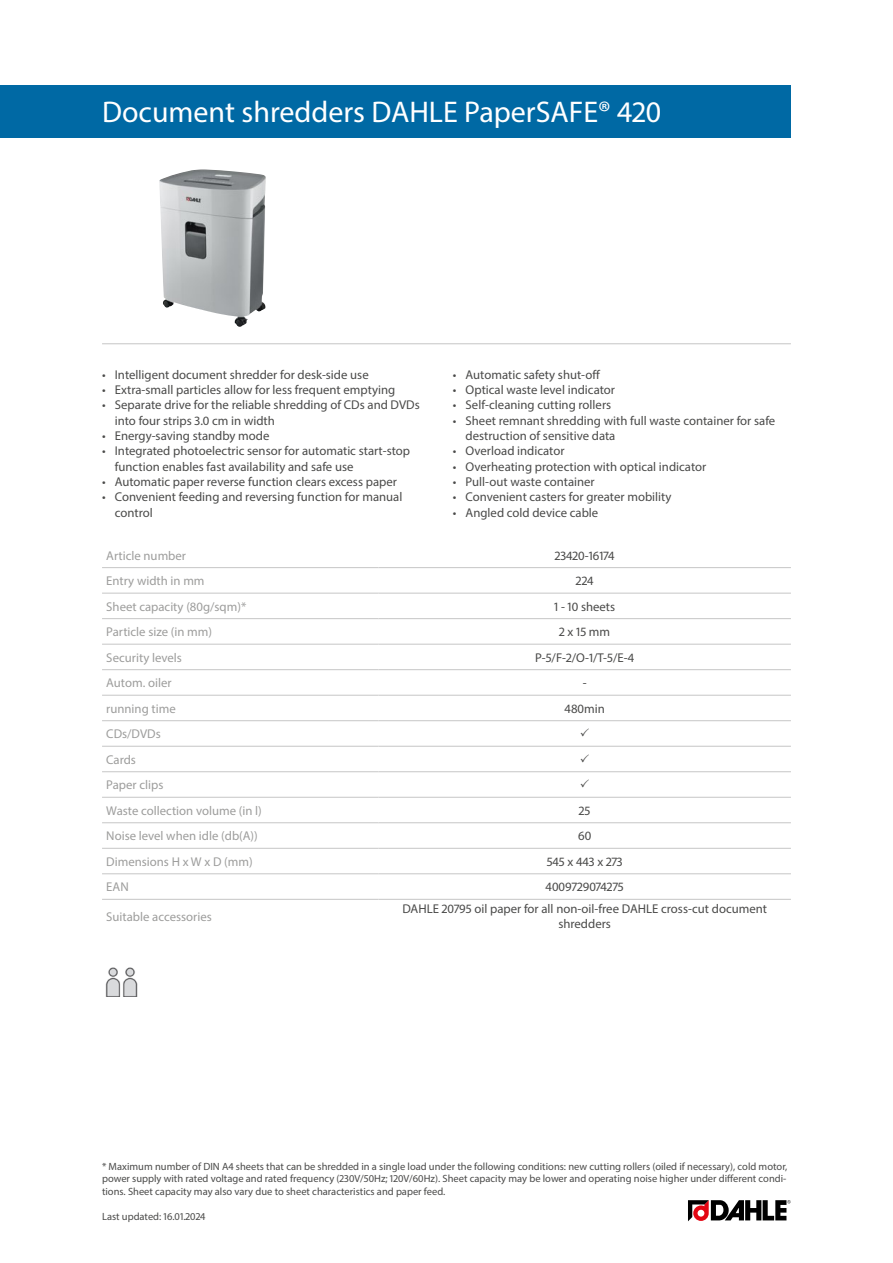
<style>
.page{position:relative;width:893px;height:1263px;background:#fff}
.page>*{position:absolute;margin:0;border:0;box-sizing:border-box;transform-origin:0 0}
.Produktname{font:30px "Myriad Pro";color:#fff}
.Produkttabelle_Zentr{font:12.75px/15.3px "Myriad Pro";color:#4a4a49}
.Produkttabelle_Links{font:12.75px "Myriad Pro";color:#9d9d9c}
.Fussnote{font:10.5px/12.6px "Myriad Pro";color:#4a4a49;text-align:justify}
</style>
<div class="page">
<img style="left:159px;top:169px;width:107px;height:158px">
<hr style="left:102px;top:343px;width:689px;height:1px;background:#c6c6c6">
<img style="left:105px;top:967px;width:33px;height:29px">
<svg style="left:688px;top:1200px;width:103px;height:21px"></svg>
<div style="left:0;top:85px;width:791px;height:53px;background:#0069a4"></div>
<hr style="left:102px;top:567px;width:276px;height:1px;background:#c6c6c6">
<hr style="left:378px;top:567px;width:413px;height:1px;background:#c6c6c6">
<hr style="left:102px;top:593px;width:276px;height:1px;background:#c6c6c6">
<hr style="left:378px;top:593px;width:413px;height:1px;background:#c6c6c6">
<hr style="left:102px;top:618px;width:276px;height:1px;background:#c6c6c6">
<hr style="left:378px;top:618px;width:413px;height:1px;background:#c6c6c6">
<hr style="left:102px;top:644px;width:276px;height:1px;background:#c6c6c6">
<hr style="left:378px;top:644px;width:413px;height:1px;background:#c6c6c6">
<hr style="left:102px;top:669px;width:276px;height:1px;background:#c6c6c6">
<hr style="left:378px;top:669px;width:413px;height:1px;background:#c6c6c6">
<hr style="left:102px;top:695px;width:276px;height:1px;background:#c6c6c6">
<hr style="left:378px;top:695px;width:413px;height:1px;background:#c6c6c6">
<hr style="left:102px;top:720px;width:276px;height:1px;background:#c6c6c6">
<hr style="left:378px;top:720px;width:413px;height:1px;background:#c6c6c6">
<hr style="left:102px;top:746px;width:276px;height:1px;background:#c6c6c6">
<hr style="left:378px;top:746px;width:413px;height:1px;background:#c6c6c6">
<hr style="left:102px;top:771px;width:276px;height:1px;background:#c6c6c6">
<hr style="left:378px;top:771px;width:413px;height:1px;background:#c6c6c6">
<hr style="left:102px;top:797px;width:276px;height:1px;background:#c6c6c6">
<hr style="left:378px;top:797px;width:413px;height:1px;background:#c6c6c6">
<hr style="left:102px;top:822px;width:276px;height:1px;background:#c6c6c6">
<hr style="left:378px;top:822px;width:413px;height:1px;background:#c6c6c6">
<hr style="left:102px;top:848px;width:276px;height:1px;background:#c6c6c6">
<hr style="left:378px;top:848px;width:413px;height:1px;background:#c6c6c6">
<hr style="left:102px;top:873px;width:276px;height:1px;background:#c6c6c6">
<hr style="left:378px;top:873px;width:413px;height:1px;background:#c6c6c6">
<hr style="left:102px;top:899px;width:276px;height:1px;background:#c6c6c6">
<hr style="left:378px;top:899px;width:413px;height:1px;background:#c6c6c6">
<p class="Produktname" style="left:102px;top:94px;width:561px">Document shredders DAHLE PaperSAFE® 420</p>
<p class="Produkttabelle_Zentr" style="left:102px;top:367px;width:268px">• Intelligent document shredder for desk-side use</p>
<p class="Produkttabelle_Zentr" style="left:102px;top:382px;width:295px">• Extra-small particles allow for less frequent emptying</p>
<p class="Produkttabelle_Zentr" style="left:115px;top:397px;width:306px;text-indent:-13px">• Separate drive for the reliable shredding of CDs and DVDs into four strips 3.0 cm in width</p>
<p class="Produkttabelle_Zentr" style="left:102px;top:428px;width:169px">• Energy-saving standby mode</p>
<p class="Produkttabelle_Zentr" style="left:115px;top:443px;width:297px;text-indent:-13px">• Integrated photoelectric sensor for automatic start-stop function enables fast availability and safe use</p>
<p class="Produkttabelle_Zentr" style="left:102px;top:474px;width:296px">• Automatic paper reverse function clears excess paper</p>
<p class="Produkttabelle_Zentr" style="left:115px;top:489px;width:289px;text-indent:-13px">• Convenient feeding and reversing function for manual control</p>
<p class="Produkttabelle_Zentr" style="left:453px;top:367px;width:148px">• Automatic safety shut-off</p>
<p class="Produkttabelle_Zentr" style="left:453px;top:382px;width:164px">• Optical waste level indicator</p>
<p class="Produkttabelle_Zentr" style="left:453px;top:397px;width:160px">• Self-cleaning cutting rollers</p>
<p class="Produkttabelle_Zentr" style="left:466px;top:413px;width:311px;text-indent:-13px">• Sheet remnant shredding with full waste container for safe destruction of sensitive data</p>
<p class="Produkttabelle_Zentr" style="left:453px;top:443px;width:113px">• Overload indicator</p>
<p class="Produkttabelle_Zentr" style="left:453px;top:458px;width:255px">• Overheating protection with optical indicator</p>
<p class="Produkttabelle_Zentr" style="left:453px;top:474px;width:143px">• Pull-out waste container</p>
<p class="Produkttabelle_Zentr" style="left:453px;top:489px;width:220px">• Convenient casters for greater mobility</p>
<p class="Produkttabelle_Zentr" style="left:453px;top:504px;width:147px">• Angled cold device cable</p>
<p class="Produkttabelle_Links" style="left:106px;top:547px;width:81px">Article number</p>
<p class="Produkttabelle_Zentr" style="left:555px;top:547px;width:61px">23420-16174</p>
<p class="Produkttabelle_Links" style="left:106px;top:573px;width:100px">Entry width in mm</p>
<p class="Produkttabelle_Zentr" style="left:576px;top:573px;width:19px">224</p>
<p class="Produkttabelle_Links" style="left:106px;top:598px;width:142px">Sheet capacity (80g/sqm)*</p>
<p class="Produkttabelle_Zentr" style="left:554px;top:598px;width:63px">1 - 10 sheets</p>
<p class="Produkttabelle_Links" style="left:106px;top:624px;width:107px">Particle size (in mm)</p>
<p class="Produkttabelle_Zentr" style="left:559px;top:624px;width:52px">2 x 15 mm</p>
<p class="Produkttabelle_Links" style="left:106px;top:649px;width:77px">Security levels</p>
<p class="Produkttabelle_Zentr" style="left:535px;top:650px;width:100px">P-5/F-2/O-1/T-5/E-4</p>
<p class="Produkttabelle_Links" style="left:106px;top:675px;width:67px">Autom. oiler</p>
<p class="Produkttabelle_Zentr" style="left:583px;top:675px;width:5px">-</p>
<p class="Produkttabelle_Links" style="left:106px;top:701px;width:71px">running time</p>
<p class="Produkttabelle_Zentr" style="left:565px;top:701px;width:42px">480min</p>
<p class="Produkttabelle_Links" style="left:106px;top:726px;width:56px">CDs/DVDs</p>
<p class="Produkttabelle_Links" style="left:106px;top:752px;width:31px">Cards</p>
<p class="Produkttabelle_Links" style="left:106px;top:777px;width:59px">Paper clips</p>
<p class="Produkttabelle_Links" style="left:106px;top:803px;width:157px">Waste collection volume (in l)</p>
<p class="Produkttabelle_Zentr" style="left:579px;top:803px;width:13px">25</p>
<p class="Produkttabelle_Links" style="left:106px;top:828px;width:153px">Noise level when idle (db(A))</p>
<p class="Produkttabelle_Zentr" style="left:578px;top:828px;width:15px">60</p>
<p class="Produkttabelle_Links" style="left:106px;top:854px;width:148px">Dimensions H x W x D (mm)</p>
<p class="Produkttabelle_Zentr" style="left:547px;top:854px;width:78px">545 x 443 x 273</p>
<p class="Produkttabelle_Links" style="left:106px;top:879px;width:24px">EAN</p>
<p class="Produkttabelle_Zentr" style="left:546px;top:879px;width:80px">4009729074275</p>
<p class="Produkttabelle_Links" style="left:106px;top:909px;width:107px">Suitable accessories</p>
<p class="Produkttabelle_Zentr" style="left:402px;top:901px;width:366px;text-align:center">DAHLE 20795 oil paper for all non-oil-free DAHLE cross-cut document shredders</p>
<p class="Fussnote" style="left:102px;top:1160px;width:687px">* Maximum number of DIN A4 sheets that can be shredded in a single load under the following conditions: new cutting rollers (oiled if necessary), cold motor, power supply with rated voltage and rated frequency (230V/50Hz; 120V/60Hz). Sheet capacity may be lower and operating noise higher under different condi&shy;tions. Sheet capacity may also vary due to sheet characteristics and paper feed.</p>
<p class="Fussnote" style="left:102px;top:1210px;width:105px">Last updated: 16.01.2024</p>
</div>
